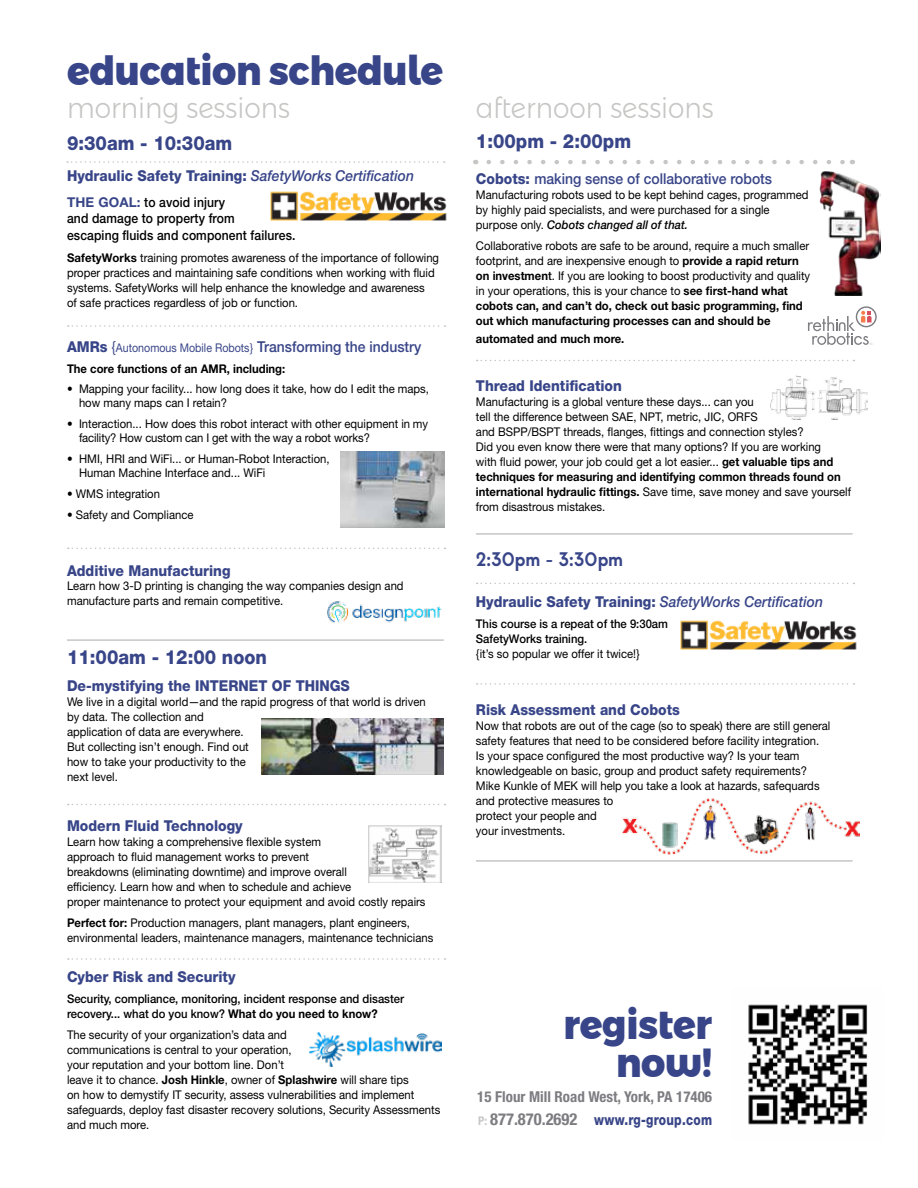
<style>
.page{position:relative;width:918px;height:1188px;background:#fff}
.page>*{position:absolute;margin:0;border:0;box-sizing:border-box;transform-origin:0 0}
.t1{font:800 40.5px/37.5px "Montserrat Alternates";letter-spacing:-.01em;color:#384588;text-align:right;scale:.93 1}
.t2{font:300 28.5px "Montserrat Alternates";color:#c6c6c5;scale:.93 1}
.t3{font:800 19.5px "Helvetica Neue LT Std";color:#384588;scale:.93 1}
.t4{font:600 19.5px "George";color:#384588;scale:.93 1}
.t5{font:800 15px "Helvetica Neue LT Std";color:#384588;scale:.93 1}
.t6{font:700 condensed 15px/22.5px "Helvetica Neue LT Std";color:#7c7c81}
.t7{font:500 15px "Helvetica Neue LT Std";color:#384588;scale:.93 1}
.t8{font:500 13.5px/16.5px "Helvetica Neue LT Std";letter-spacing:.01em;color:#000;scale:.9 1}
.t9{font:12px/15px "Helvetica Neue LT Std";color:#000;scale:.94 1}
.t10{font:500 12px/15px "Helvetica Neue LT Std";color:#000;scale:.94 1}
.t11{font:700 12px/20.4px "Helvetica Neue LT Std";color:#000;scale:.94 1}
.s1{font-weight:500;font-style:italic}
.s2{font-weight:700;color:#384588}
.s3{font-weight:700}
.s4{font-weight:800;font-size:15px;color:#384588}
.s5{font-weight:400;font-size:15px;color:#384588}
.s6{font-weight:400;color:#384588}
.s7{font-weight:500;font-size:15px;color:#384588}
.s8{font-weight:800}
.s9{font-weight:500}
.s10{font-size:12px;color:#c6c6c5}
.s11{font-size:16.5px}
.s12{font-weight:800;font-stretch:normal;color:#384588}
</style>
<div class="page">
<svg style="left:68px;top:325px;width:378px;height:2px"></svg>
<svg style="left:68px;top:548px;width:378px;height:1px"></svg>
<hr style="left:67px;top:639px;width:377px;height:2px;background:#c6c6c5">
<svg style="left:68px;top:804px;width:378px;height:1px"></svg>
<svg style="left:68px;top:958px;width:378px;height:2px"></svg>
<svg style="left:477px;top:360px;width:377px;height:1px"></svg>
<hr style="left:476px;top:533px;width:377px;height:2px;background:#c6c6c5">
<svg style="left:477px;top:583px;width:377px;height:1px"></svg>
<svg style="left:477px;top:683px;width:377px;height:2px"></svg>
<hr style="left:476px;top:860px;width:377px;height:2px;background:#c6c6c5">
<img style="left:270px;top:191px;width:177px;height:30px">
<svg style="left:67px;top:161px;width:378px;height:2px"></svg>
<svg style="left:489px;top:160px;width:356px;height:4px"></svg>
<img style="left:623px;top:798px;width:236px;height:56px">
<img style="left:261px;top:718px;width:182px;height:56px">
<img style="left:310px;top:1032px;width:131px;height:35px">
<img style="left:680px;top:620px;width:177px;height:30px">
<img style="left:819px;top:171px;width:62px;height:125px">
<img style="left:340px;top:451px;width:105px;height:77px">
<svg style="left:808px;top:306px;width:69px;height:39px"></svg>
<img style="left:770px;top:376px;width:98px;height:44px">
<img style="left:748px;top:1004px;width:120px;height:121px">
<img style="left:368px;top:826px;width:73px;height:57px">
<img style="left:327px;top:601px;width:115px;height:22px">
<h1 class="t1" style="left:67px;top:52px;width:406px">education schedule</h1>
<h2 class="t2" style="left:67px;top:87px;width:241px">morning sessions</h2>
<h3 class="t3" style="left:67px;top:131px;width:179px">9:30am - 10:30am</h3>
<p class="t5" style="left:67px;top:167px;width:375px">Hydraulic Safety Training: <span class="s1">SafetyWorks Certification</span></p>
<p class="t8" style="left:67px;top:194px;width:255px"><span class="s2">THE GOAL:</span> to avoid injury<br>and damage to property from<br>escaping fluids and component failures.</p>
<p class="t9" style="left:67px;top:250px;width:397px"><span class="s3">SafetyWorks</span> training promotes awareness of the importance of following proper practices and maintaining safe conditions when working with fluid systems. SafetyWorks will help enhance the knowledge and awareness<br>of safe practices regardless of job or function.</p>
<p class="t11" style="left:67px;top:338px;width:379px"><span class="s4">AMRs</span> <span class="s5">{</span><span class="s6">Autonomous Mobile Robots}</span> <span class="s7">Transforming the industry<br></span>The core functions of an AMR, including:</p>
<p class="t9" style="left:79px;top:381px;width:374px;line-height:14.4px;text-indent:-12px">• Mapping your facility... how long does it take, how do I edit the maps, how many maps can I retain?</p>
<p class="t9" style="left:79px;top:416px;width:373px;line-height:14.4px;text-indent:-12px">• Interaction... How does this robot interact with other equipment in my facility? How custom can I get with the way a robot works?</p>
<p class="t9" style="left:79px;top:451px;width:268px;line-height:14.4px;text-indent:-12px">• HMI, HRI and WiFi... or Human-Robot Interaction,<br>Human Machine Interface and... WiFi</p>
<p class="t9" style="left:67px;top:486px;width:100px">• WMS integration</p>
<p class="t9" style="left:67px;top:507px;width:136px">• Safety and Compliance</p>
<p class="t5" style="left:67px;top:562px;width:177px">Additive Manufacturing</p>
<p class="t9" style="left:67px;top:579px;width:360px;line-height:14.4px">Learn how 3-D printing is changing the way companies design and manufacture parts and remain competitive.</p>
<h3 class="t3" style="left:67px;top:646px;width:216px">11:00am - 12:00 noon</h3>
<p class="t5" style="left:67px;top:677px;width:306px">De-mystifying the INTERNET OF THINGS</p>
<p class="t9" style="left:67px;top:694px;width:383px">We live in a digital world—and the rapid progress of that world is driven by data. The collection and<br>application of data are everywhere.<br>But collecting isn’t enough. Find out<br>how to take your productivity to the<br>next level.</p>
<p class="t5" style="left:67px;top:816px;width:190px">Modern Fluid Technology</p>
<p class="t9" style="left:67px;top:834px;width:383px">Learn how taking a comprehensive flexible system<br>approach to fluid management works to prevent<br>breakdowns (eliminating downtime) and improve overall<br>efficiency. Learn how and when to schedule and achieve<br>proper maintenance to protect your equipment and avoid costly repairs</p>
<p class="t9" style="left:67px;top:915px;width:391px"><span class="s3">Perfect for:</span> Production managers, plant managers, plant engineers, environmental leaders, maintenance managers, maintenance technicians</p>
<p class="t5" style="left:67px;top:968px;width:183px">Cyber Risk and Security</p>
<p class="t10" style="left:67px;top:991px;width:360px">Security, compliance, monitoring, incident response and disaster recovery... what do you know? <span class="s3">What do you need to know?</span></p>
<p class="t9" style="left:67px;top:1027px;width:399px">The security of your organization’s data and<br>communications is central to your operation,<br>your reputation and your bottom line. Don’t<br>leave it to chance. <span class="s3">Josh Hinkle</span>, owner of <span class="s3">Splashwire</span> will share tips<br>on how to demystify IT security, assess vulnerabilities and implement safeguards, deploy fast disaster recovery solutions, Security Assessments and much more.</p>
<h2 class="t2" style="left:476px;top:87px;width:257px">afternoon sessions</h2>
<h3 class="t3" style="left:476px;top:130px;width:168px">1:00pm - 2:00pm</h3>
<p class="t7" style="left:476px;top:170px;width:320px"><span class="s8">Cobots:</span> making sense of collaborative robots</p>
<p class="t9" style="left:476px;top:187px;width:355px">Manufacturing robots used to be kept behind cages, programmed by highly paid specialists, and were purchased for a single purpose only. <span class="s1">Cobots changed all of that.</span></p>
<p class="t9" style="left:476px;top:238px;width:357px">Collaborative robots are safe to be around, require a much smaller footprint, and are inexpensive enough to <span class="s3">provide a rapid return on investmen</span><span class="s9">t</span>. If you are looking to boost productivity and quality in your operations, this is your chance to <span class="s3">see first-hand what cobots can, and can’t do, check out basic programming, find out which manufacturing processes can and should be</span></p>
<p class="t11" style="left:476px;top:329px;width:159px">automated and much more.</p>
<p class="t5" style="left:476px;top:377px;width:158px">Thread Identification</p>
<p class="t9" style="left:476px;top:394px;width:401px">Manufacturing is a global venture these days... can you<br>tell the difference between SAE, NPT, metric, JIC, ORFS<br>and BSPP/BSPT threads, flanges, fittings and connection styles?<br>Did you even know there were that many options? If you are working<br>with fluid power, your job could get a lot easier... <span class="s3">get valuable tips and techniques for measuring and identifying common threads found on international hydraulic fittings.</span> Save time, save money and save yourself from disastrous mistakes.</p>
<h3 class="t4" style="left:476px;top:546px;width:160px">2:30pm - 3:30pm</h3>
<p class="t5" style="left:476px;top:592px;width:375px">Hydraulic Safety Training: <span class="s1">SafetyWorks Certification</span></p>
<p class="t10" style="left:476px;top:616px;width:206px">This course is a repeat of the 9:30am<br>SafetyWorks training.</p>
<p class="t9" style="left:476px;top:646px;width:176px">{it’s so popular we offer it twice!}</p>
<p class="t5" style="left:476px;top:700px;width:221px">Risk Assessment and Cobots</p>
<p class="t9" style="left:476px;top:718px;width:379px">Now that robots are out of the cage (so to speak) there are still general safety features that need to be considered before facility integration.<br>Is your space configured the most productive way? Is your team knowledgeable on basic, group and product safety requirements?<br>Mike Kunkle of MEK will help you take a look at hazards, safequards and protective measures to<br>protect your people and<br>your investments.</p>
<h1 class="t1" style="left:564px;top:1006px;width:161px">register now!</h1>
<p class="t6" style="left:477px;top:1086px;width:236px">15 Flour Mill Road West, York, PA 17406<br><span class="s10">P:</span> <span class="s11">877.870.2692</span> <span class="s12">www.rg-group.com</span></p>
</div>
